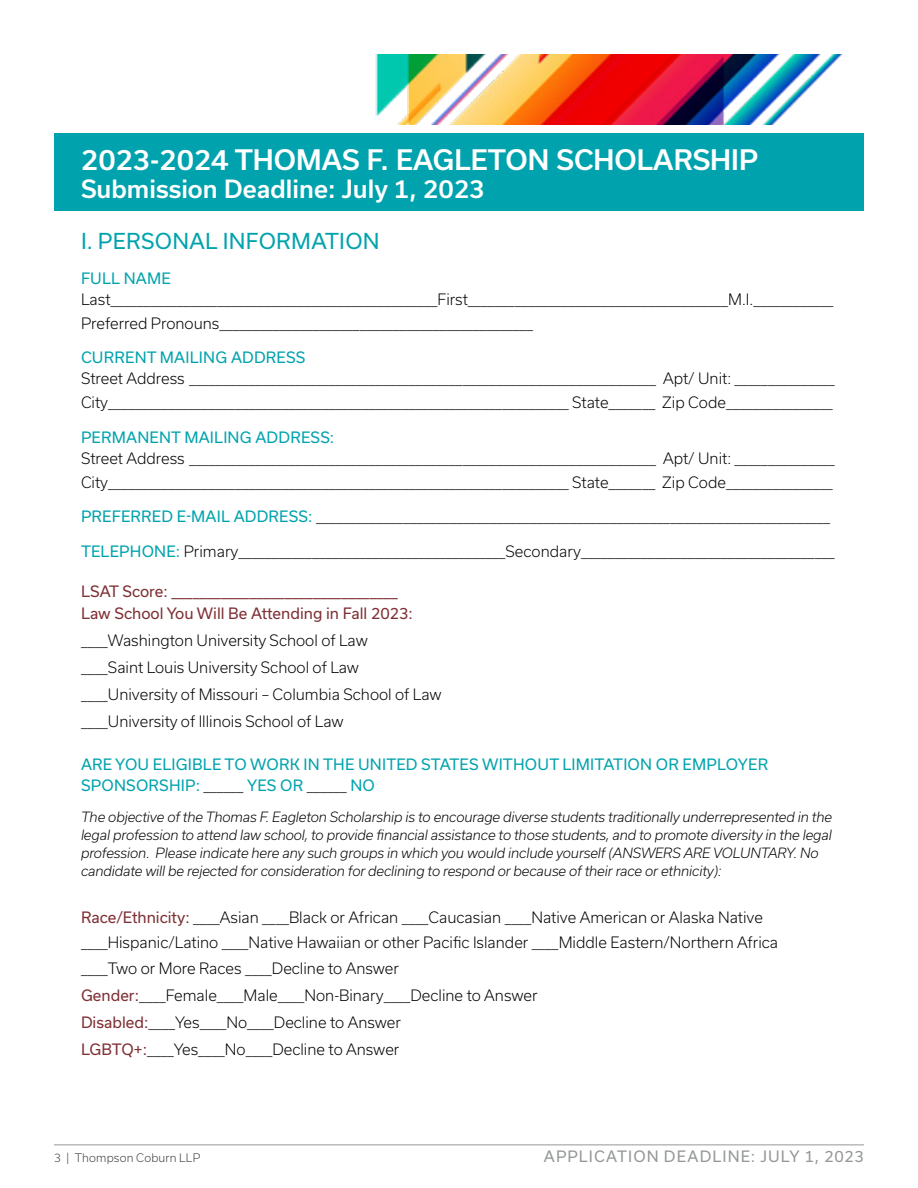
<style>
.page{position:relative;width:918px;height:1188px;background:#fff}
.page>*{position:absolute;margin:0;border:0;box-sizing:border-box;transform-origin:0 0}
.t1{font:500 27px "Usual";color:#fff}
.t2{font:500 24px "Usual";color:#fff}
.t3{font:21px "Usual";letter-spacing:.015em;color:#00a3ad}
.t4{font:300 15px/27px "Usual";color:#000}
.t5{font:15px/21px "Usual";letter-spacing:.015em;color:#00a3ad}
.t6{font:15px/22.5px "Usual";color:#7f3035}
.t7{font:15px "Usual";letter-spacing:.075em;color:#959898}
.t8{font:italic 300 13.5px/18px "Usual";letter-spacing:-.01em;color:#000}
.t9{font:300 11.25px "Usual";letter-spacing:.015em;color:#414042}
.s1{font-weight:400;color:#00a3ad}
.s2{font-weight:300;color:#000}
.s3{font-weight:400;color:#7f3035}
</style>
<div class="page">
<img style="left:375px;top:54px;width:468px;height:70px">
<hr style="left:54px;top:1144px;width:810px;height:1px;background:#959898">
<div style="left:54px;top:133px;width:810px;height:78px;background:#00a3ad"></div>
<h1 class="t1" style="left:81px;top:144px;width:679px">2023-2024 THOMAS F. EAGLETON SCHOLARSHIP</h1>
<h2 class="t2" style="left:81px;top:175px;width:405px">Submission Deadline: July 1, 2023</h2>
<h3 class="t3" style="left:81px;top:229px;width:300px">I. PERSONAL INFORMATION</h3>
<p class="t5" style="left:81px;top:268px;width:91px">FULL NAME</p>
<p class="t4" style="left:81px;top:287px;width:754px;line-height:24px">Last_________________________________________________First_______________________________________M.I.____________<br>Preferred Pronouns_______________________________________________</p>
<p class="t5" style="left:81px;top:347px;width:226px">CURRENT MAILING ADDRESS</p>
<p class="t4" style="left:81px;top:367px;width:755px;line-height:24px">Street Address ______________________________________________________________________ Apt/ Unit: _______________<br>City_____________________________________________________________________ State_______ Zip Code________________</p>
<p class="t5" style="left:81px;top:427px;width:255px">PERMANENT MAILING ADDRESS:</p>
<p class="t4" style="left:81px;top:446px;width:755px;line-height:24px">Street Address ______________________________________________________________________ Apt/ Unit: _______________<br>City_____________________________________________________________________ State_______ Zip Code________________</p>
<p class="t4" style="left:81px;top:503px;width:751px"><span class="s1">PREFERRED E-MAIL ADDRESS:</span> _____________________________________________________________________________</p>
<p class="t4" style="left:81px;top:538px;width:755px"><span class="s1">TELEPHONE:</span> Primary________________________________________Secondary______________________________________</p>
<p class="t6" style="left:81px;top:580px;width:333px">LSAT Score: ________________________________<br>Law School You Will Be Attending in Fall 2023:</p>
<p class="t4" style="left:81px;top:627px;width:362px">____Washington University School of Law<br>____Saint Louis University School of Law ____University of Missouri – Columbia School of Law ____University of Illinois School of Law</p>
<p class="t5" style="left:81px;top:754px;width:689px">ARE YOU ELIGIBLE TO WORK IN THE UNITED STATES WITHOUT LIMITATION OR EMPLOYER<br>SPONSORSHIP: <span class="s2">______</span> YES OR <span class="s2">______</span> NO</p>
<p class="t8" style="left:81px;top:808px;width:753px">The objective of the Thomas F. Eagleton Scholarship is to encourage diverse students traditionally underrepresented in the legal profession to attend law school, to provide financial assistance to those students, and to promote diversity in the legal profession. Please indicate here any such groups in which you would include yourself (ANSWERS ARE VOLUNTARY. No candidate will be rejected for consideration for declining to respond or because of their race or ethnicity):</p>
<p class="t4" style="left:81px;top:904px;width:699px;line-height:25.5px"><span class="s3">Race/Ethnicity:</span> ____Asian ____Black or African ____Caucasian ____Native American or Alaska Native ____Hispanic/Latino ____Native Hawaiian or other Pacific Islander ____Middle Eastern/Northern Africa ____Two or More Races ____Decline to Answer</p>
<p class="t4" style="left:81px;top:982px;width:458px"><span class="s3">Gender:</span>____Female____Male____Non-Binary____Decline to Answer<br><span class="s3">Disabled:</span>____Yes____No____Decline to Answer<br><span class="s3">LGBTQ+:</span>____Yes____No____Decline to Answer</p>
<p class="t9" style="left:54px;top:1151px;width:148px">3 | Thompson Coburn LLP</p>
<p class="t7" style="left:544px;top:1148px;width:322px">APPLICATION DEADLINE: JULY 1, 2023</p>
</div>
